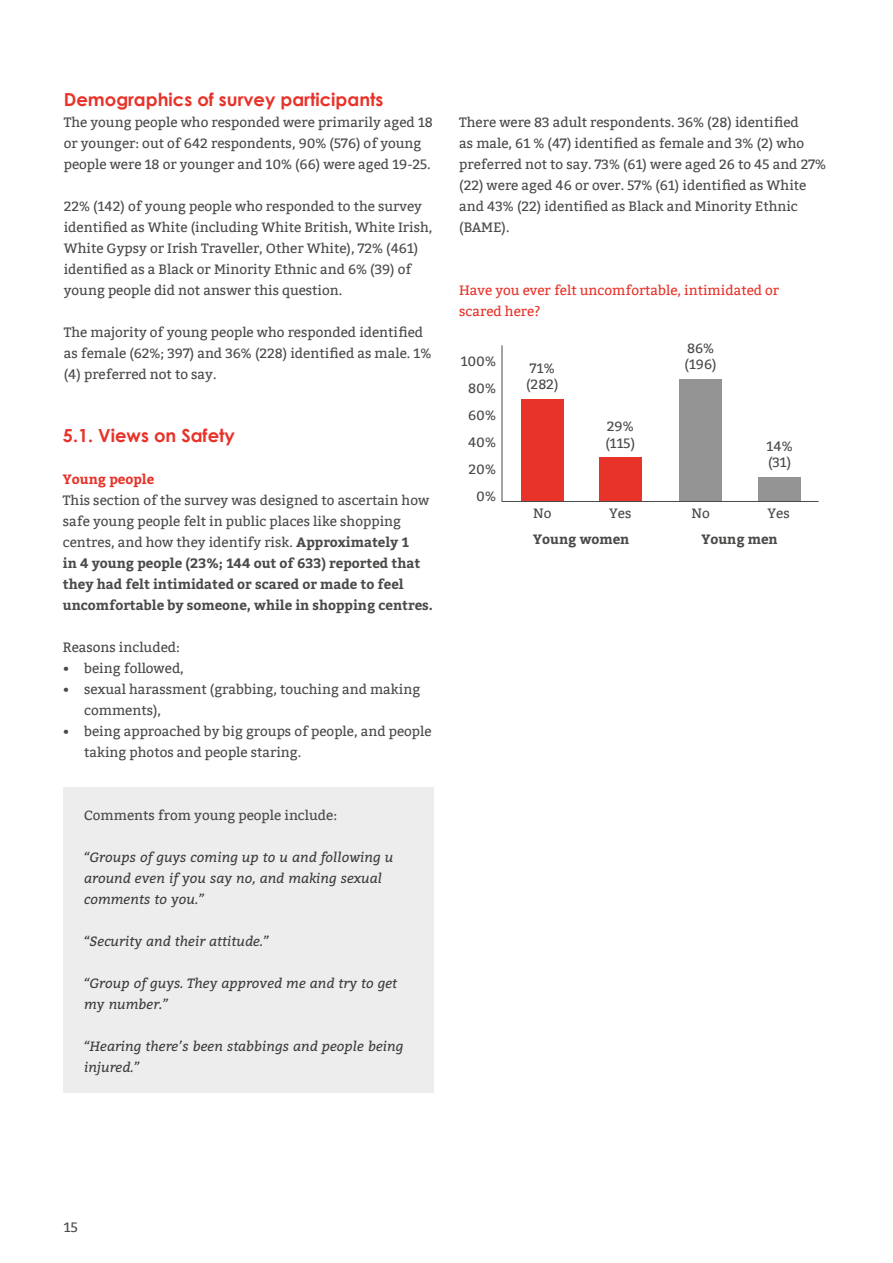
<style>
.page{position:relative;width:893px;height:1263px;background:#fff}
.page>*{position:absolute;margin:0;border:0;box-sizing:border-box;transform-origin:0 0}
.t1{font:700 18px "Century Gothic";color:#e7332a}
.t2{font:13.5px/21px "Bitter";color:#4a4a49}
.t3{font:700 13.5px/21px "Bitter";color:#4a4a49}
.t4{font:italic 13.5px/21px "Bitter";color:#3c3c3b}
.t5{font:13.5px/21px "Bitter";color:#e7332a}
.t6{font:700 13.5px "Bitter";color:#e7332a}
.s1{font-weight:400}
</style>
<div class="page">
<div style="left:63px;top:787px;width:371px;height:306px;background:#ededed"></div>
<svg style="left:501px;top:345px;width:318px;height:157px"></svg>
<h1 class="t1" style="left:64px;top:86px;width:321px">Demographics of survey participants</h1>
<p class="t2" style="left:64px;top:112px;width:371px">The young people who responded were primarily aged 18 or younger: out of 642 respondents, 90% (576) of young people were 18 or younger and 10% (66) were aged 19-25.</p>
<p class="t2" style="left:64px;top:196px;width:370px">22% (142) of young people who responded to the survey identified as White (including White British, White Irish, White Gypsy or Irish Traveller, Other White), 72% (461) identified as a Black or Minority Ethnic and 6% (39) of young people did not answer this question.</p>
<p class="t2" style="left:64px;top:322px;width:369px">The majority of young people who responded identified as female (62%; 397) and 36% (228) identified as male. 1% (4) preferred not to say.</p>
<h1 class="t1" style="left:63px;top:422px;width:174px">5.1. Views on Safety</h1>
<p class="t6" style="left:63px;top:471px;width:93px">Young people</p>
<p class="t3" style="left:63px;top:490px;width:371px"><span class="s1">This section of the survey was designed to ascertain how safe young people felt in public places like shopping centres, and how they identify risk.</span> Approximately 1<br>in 4 young people (23%; 144 out of 633) reported that they had felt intimidated or scared or made to feel uncomfortable by someone, while in shopping centres.</p>
<p class="t2" style="left:63px;top:637px;width:119px">Reasons included:</p>
<p class="t2" style="left:63px;top:658px;width:122px">• being followed,</p>
<p class="t2" style="left:84px;top:679px;width:338px;text-indent:-21px">• sexual harassment (grabbing, touching and making comments),</p>
<p class="t2" style="left:84px;top:721px;width:349px;text-indent:-21px">• being approached by big groups of people, and people taking photos and people staring.</p>
<p class="t2" style="left:84px;top:805px;width:254px">Comments from young people include:</p>
<p class="t4" style="left:84px;top:846px;width:311px">“Groups of guys coming up to u and following u around even if you say no, and making sexual comments to you.”</p>
<p class="t4" style="left:84px;top:930px;width:187px">“Security and their attitude.”</p>
<p class="t4" style="left:84px;top:972px;width:314px">“Group of guys. They approved me and try to get my number.”</p>
<p class="t4" style="left:84px;top:1035px;width:321px">“Hearing there’s been stabbings and people being injured.”</p>
<p class="t2" style="left:459px;top:112px;width:368px">There were 83 adult respondents. 36% (28) identified<br>as male, 61 % (47) identified as female and 3% (2) who preferred not to say. 73% (61) were aged 26 to 45 and 27% (22) were aged 46 or over. 57% (61) identified as White and 43% (22) identified as Black and Minority Ethnic (BAME).</p>
<p class="t5" style="left:459px;top:280px;width:321px">Have you ever felt uncomfortable, intimidated or scared here?</p>
<p class="t2" style="left:461px;top:348px;width:37px;line-height:27px;text-align:right">100%<br>80%<br>60%<br>40%<br>20%<br>0%</p>
<p class="t2" style="left:526px;top:360px;width:34px;line-height:16.2px">71% (282)</p>
<p class="t2" style="left:605px;top:419px;width:31px;line-height:16.2px">29% (115)</p>
<p class="t2" style="left:685px;top:340px;width:34px;line-height:16.2px">86% (196)</p>
<p class="t2" style="left:767px;top:438px;width:28px;line-height:16.2px">14% (31)</p>
<p class="t2" style="left:533px;top:503px;width:20px">No</p>
<p class="t2" style="left:609px;top:503px;width:24px">Yes</p>
<p class="t2" style="left:691px;top:503px;width:20px">No</p>
<p class="t2" style="left:767px;top:503px;width:24px">Yes</p>
<p class="t3" style="left:533px;top:529px;width:98px">Young women</p>
<p class="t3" style="left:701px;top:529px;width:78px">Young men</p>
<p class="t2" style="left:64px;top:1217px;width:16px">15</p>
</div>
